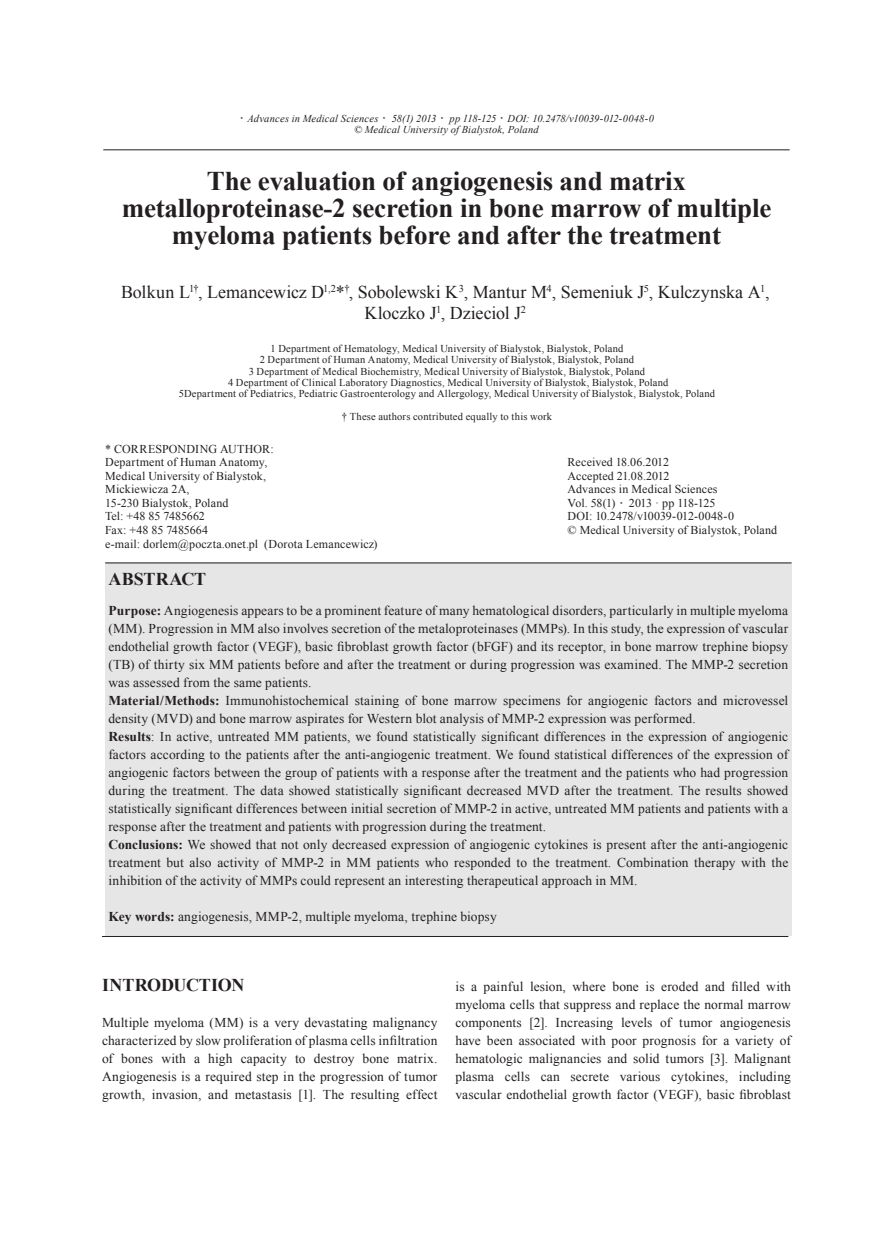
<style>
.page{position:relative;width:893px;height:1234px;background:#fff}
.page>*{position:absolute;margin:0;border:0;box-sizing:border-box;transform-origin:0 0}
.t1{font:700 27px/27px "Times New Roman";letter-spacing:-.005em;color:#231f20;text-align:center}
.t2{font:18px/21px "Times New Roman";letter-spacing:-.005em;color:#231f20;text-align:center}
.t3{font:700 18px "Times New Roman";letter-spacing:-.01em;color:#231f20}
.t4{font:700 18px "Times New Roman";letter-spacing:.01em;color:#231f20}
.t5{font:13.5px/18px "Times New Roman";letter-spacing:.01em;color:#231f20;text-align:justify}
.t6{font:12px/13.5px "Times New Roman";letter-spacing:.01em;color:#231f20}
.t7{font:10.5px/11.4px "Times New Roman";letter-spacing:.015em;color:#231f20;text-align:center}
.t8{font:italic 10.5px/10.5px "Times New Roman";letter-spacing:.015em;color:#231f20;text-align:center}
.s1{font-style:normal;font-size:18px}
.s2{font-size:18px}
.s3{font-weight:700}
</style>
<div class="page">
<hr style="left:103px;top:149px;width:687px;height:1px;background:#231f20">
<div style="left:105px;top:562px;width:686px;height:373px;background:#e6e6e6"></div>
<hr style="left:102px;top:935px;width:686px;height:1px;background:#231f20">
<hr style="left:105px;top:562px;width:686px;height:1px;background:#231f20">
<p class="t8" style="left:239px;top:113px;width:417px"><span class="s1">·</span> Advances in Medical Sciences <span class="s1">·</span> 58(1) 2013 <span class="s1">·</span> pp 118-125 <span class="s1">·</span> DOI: 10.2478/v10039-012-0048-0 © Medical University of Bialystok, Poland</p>
<h1 class="t1" style="left:122px;top:166px;width:651px">The evaluation of angiogenesis and matrix metalloproteinase-2 secretion in bone marrow of multiple myeloma patients before and after the treatment</h1>
<h2 class="t2" style="left:121px;top:281px;width:650px">Bolkun L<sup>1†</sup>, Lemancewicz D<sup>1,2</sup>*<sup>†</sup>, Sobolewski K<sup>3</sup>, Mantur M<sup>4</sup>, Semeniuk J<sup>5</sup>, Kulczynska A<sup>1</sup>,<br>Kloczko J<sup>1</sup>, Dzieciol J<sup>2</sup></h2>
<p class="t7" style="left:179px;top:342px;width:538px">1 Department of Hematology, Medical University of Bialystok, Bialystok, Poland<br>2 Department of Human Anatomy, Medical University of Bialystok, Bialystok, Poland<br>3 Department of Medical Biochemistry, Medical University of Bialystok, Bialystok, Poland<br>4 Department of Clinical Laboratory Diagnostics, Medical University of Bialystok, Bialystok, Poland<br>5Department of Pediatrics, Pediatric Gastroenterology and Allergology, Medical University of Bialystok, Bialystok, Poland</p>
<p class="t7" style="left:342px;top:411px;width:211px">† These authors contributed equally to this work</p>
<p class="t6" style="left:105px;top:442px;width:274px">* CORRESPONDING AUTHOR:<br>Department of Human Anatomy,<br>Medical University of Bialystok,<br>Mickiewicza 2A,<br>15-230 Bialystok, Poland<br>Tel: +48 85 7485662<br>Fax: +48 85 7485664<br>e-mail: dorlem@poczta.onet.pl (Dorota Lemancewicz)</p>
<p class="t6" style="left:568px;top:455px;width:211px">Received 18.06.2012<br>Accepted 21.08.2012<br>Advances in Medical Sciences<br>Vol. 58(1) <span class="s2">·</span> 2013 · pp 118-125<br>DOI: 10.2478/v10039-012-0048-0<br>© Medical University of Bialystok, Poland</p>
<h2 class="t4" style="left:108px;top:566px;width:99px">ABSTRACT</h2>
<p class="t5" style="left:108px;top:601px;width:681px;text-align:left"><span class="s3">Purpose:</span> Angiogenesis appears to be a prominent feature of many hematological disorders, particularly in multiple myeloma (MM). Progression in MM also involves secretion of the metaloproteinases (MMPs). In this study, the expression of vascular endothelial growth factor (VEGF), basic fibroblast growth factor (bFGF) and its receptor, in bone marrow trephine biopsy (TB) of thirty six MM patients before and after the treatment or during progression was examined. The MMP-2 secretion was assessed from the same patients.<br><span class="s3">Material/Methods:</span> Immunohistochemical staining of bone marrow specimens for angiogenic factors and microvessel density (MVD) and bone marrow aspirates for Western blot analysis of MMP-2 expression was performed.<br><span class="s3">Results</span>: In active, untreated MM patients, we found statistically significant differences in the expression of angiogenic factors according to the patients after the anti-angiogenic treatment. We found statistical differences of the expression of angiogenic factors between the group of patients with a response after the treatment and the patients who had progression during the treatment. The data showed statistically significant decreased MVD after the treatment. The results showed statistically significant differences between initial secretion of MMP-2 in active, untreated MM patients and patients with a response after the treatment and patients with progression during the treatment.<br><span class="s3">Conclusions:</span> We showed that not only decreased expression of angiogenic cytokines is present after the anti-angiogenic treatment but also activity of MMP-2 in MM patients who responded to the treatment. Combination therapy with the inhibition of the activity of MMPs could represent an interesting therapeutical approach in MM.</p>
<p class="t5" style="left:108px;top:907px;width:390px"><span class="s3">Key words:</span> angiogenesis, MMP-2, multiple myeloma, trephine biopsy</p>
<h2 class="t3" style="left:102px;top:972px;width:144px">INTRODUCTION</h2>
<p class="t5" style="left:102px;top:1012px;width:337px">Multiple myeloma (MM) is a very devastating malignancy characterized by slow proliferation of plasma cells infiltration of bones with a high capacity to destroy bone matrix.<br>Angiogenesis is a required step in the progression of tumor growth, invasion, and metastasis [1]. The resulting effect</p>
<p class="t5" style="left:455px;top:976px;width:337px">is a painful lesion, where bone is eroded and filled with myeloma cells that suppress and replace the normal marrow components [2]. Increasing levels of tumor angiogenesis have been associated with poor prognosis for a variety of hematologic malignancies and solid tumors [3]. Malignant plasma cells can secrete various cytokines, including vascular endothelial growth factor (VEGF), basic fibroblast</p>
</div>
